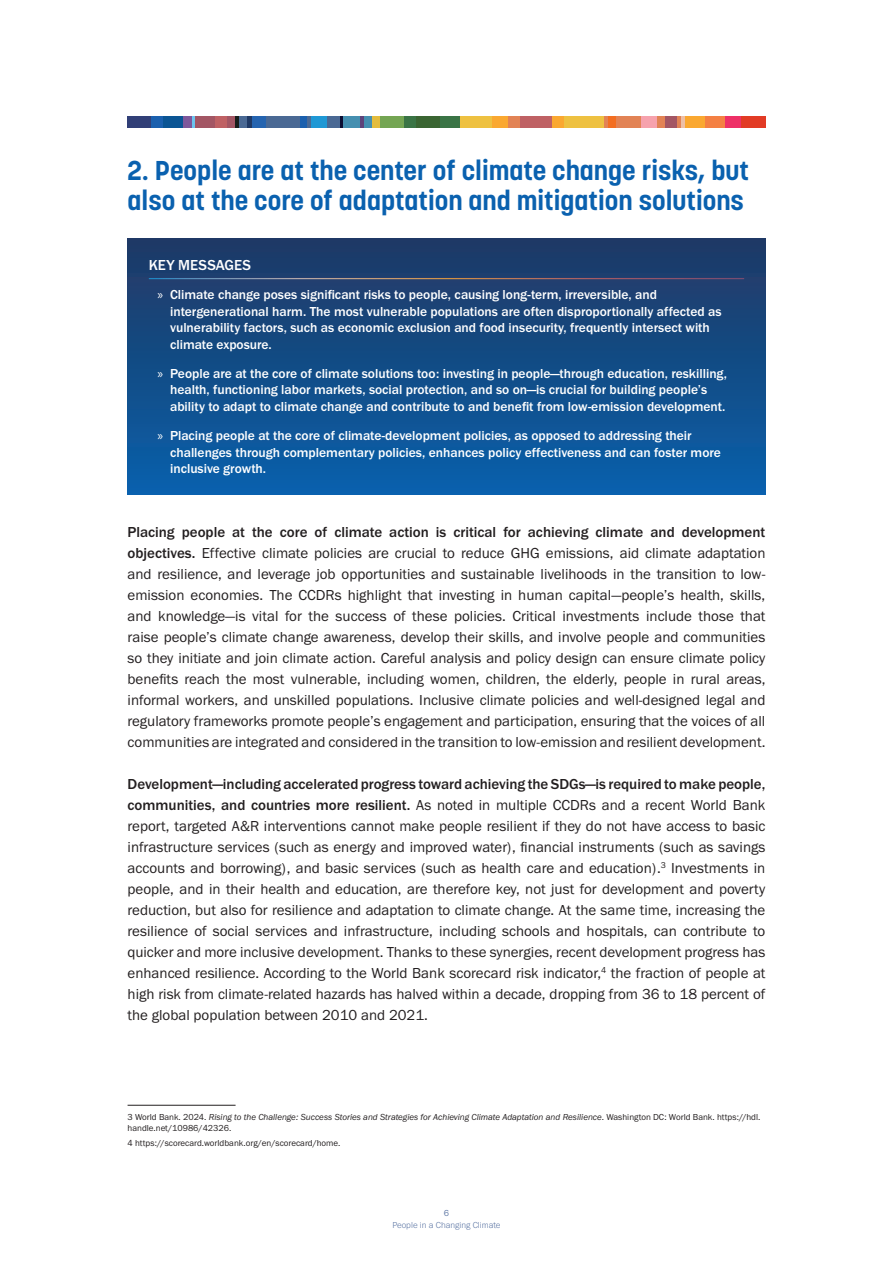
<style>
.page{position:relative;width:893px;height:1263px;background:#fff}
.page>*{position:absolute;margin:0;border:0;box-sizing:border-box;transform-origin:0 0}
.Header_1{font:700 27px/30px "Korolev";color:#0a61af}
.Main_Text{font:15px/21px "Franklin Gothic URW Boo";color:#231f20;text-align:justify}
.Box_Title_White{font:500 15px "Franklin Gothic URW";color:#fff}
.t1{font:500 13.5px/16.5px "Franklin Gothic URW";color:#fff}
.Footnote_Text{font:9px/10.8px "Franklin Gothic URW Boo Ita";color:#231f20}
.Footnote_Text-2{font:9px "Franklin Gothic URW Boo";color:#231f20}
.t2{font:300 9px "Franklin Gothic URW";color:#6079a6}
.t3{font:9px "Franklin Gothic URW Boo";color:#6079a6}
.s1{font-family:"Myriad Pro";font-weight:400}
.s2{font-family:"Franklin Gothic URW";font-weight:500}
.s3{font-family:"Franklin Gothic URW Boo"}
</style>
<div class="page">
<hr style="left:128px;top:1105px;width:108px;height:1px;background:#231f20">
<div style="left:128px;top:117px;width:24px;height:11px;background:#313f77"></div>
<div style="left:152px;top:117px;width:12px;height:11px;background:#1b60ae"></div>
<div style="left:164px;top:117px;width:20px;height:11px;background:#0b5594"></div>
<svg style="left:192px;top:117px;width:4px;height:11px"></svg>
<div style="left:184px;top:117px;width:8px;height:11px;background:#7e589b"></div>
<div style="left:196px;top:117px;width:20px;height:11px;background:#a35664"></div>
<div style="left:216px;top:117px;width:12px;height:11px;background:#bf6164"></div>
<div style="left:228px;top:117px;width:8px;height:11px;background:#a35664"></div>
<svg style="left:236px;top:117px;width:4px;height:11px"></svg>
<div style="left:240px;top:117px;width:8px;height:11px;background:#4a6994"></div>
<hr style="left:248px;top:117px;width:4px;height:11px;background:#1f3965">
<div style="left:252px;top:117px;width:24px;height:11px;background:#2564b0"></div>
<div style="left:266px;top:117px;width:36px;height:11px;background:#4a6994"></div>
<div style="left:300px;top:117px;width:8px;height:11px;background:#1b60ae"></div>
<svg style="left:308px;top:117px;width:4px;height:11px"></svg>
<div style="left:312px;top:117px;width:16px;height:11px;background:#1f98d5"></div>
<div style="left:328px;top:117px;width:12px;height:11px;background:#4a6994"></div>
<svg style="left:340px;top:117px;width:4px;height:11px"></svg>
<div style="left:344px;top:117px;width:12px;height:11px;background:#458fb0"></div>
<hr style="left:356px;top:117px;width:4px;height:11px;background:#458fb0">
<hr style="left:360px;top:117px;width:4px;height:11px;background:#5e437a">
<div style="left:364px;top:117px;width:8px;height:11px;background:#458fb0"></div>
<div style="left:372px;top:117px;width:8px;height:11px;background:#e3bc3d"></div>
<div style="left:380px;top:117px;width:24px;height:11px;background:#74a553"></div>
<div style="left:404px;top:117px;width:12px;height:11px;background:#3a7445"></div>
<div style="left:416px;top:117px;width:24px;height:11px;background:#3a6532"></div>
<div style="left:440px;top:117px;width:20px;height:11px;background:#3a7445"></div>
<div style="left:460px;top:117px;width:32px;height:11px;background:#eec141"></div>
<div style="left:492px;top:117px;width:16px;height:11px;background:#faa831"></div>
<div style="left:509px;top:117px;width:12px;height:11px;background:#e28355"></div>
<div style="left:521px;top:117px;width:32px;height:11px;background:#bf6164"></div>
<div style="left:553px;top:117px;width:12px;height:11px;background:#faa831"></div>
<div style="left:565px;top:117px;width:40px;height:11px;background:#eec141"></div>
<svg style="left:605px;top:117px;width:4px;height:11px"></svg>
<div style="left:609px;top:117px;width:8px;height:11px;background:#f36e21"></div>
<div style="left:617px;top:117px;width:24px;height:11px;background:#e28355"></div>
<div style="left:641px;top:117px;width:16px;height:11px;background:#f6a2ad"></div>
<div style="left:657px;top:117px;width:8px;height:11px;background:#e28355"></div>
<div style="left:665px;top:117px;width:12px;height:11px;background:#a35664"></div>
<hr style="left:677px;top:117px;width:4px;height:11px;background:#e28355">
<hr style="left:681px;top:117px;width:4px;height:11px;background:#edbfa6">
<div style="left:685px;top:117px;width:20px;height:11px;background:#faa831"></div>
<div style="left:705px;top:117px;width:20px;height:11px;background:#f48043"></div>
<div style="left:725px;top:117px;width:16px;height:11px;background:#ee3067"></div>
<div style="left:741px;top:117px;width:24px;height:11px;background:#e23b25"></div>
<div style="left:128px;top:239px;width:637px;height:256px;background:linear-gradient(to bottom,#203863,#0860ab)"></div>
<hr style="left:149px;top:278px;width:595px;height:1px;background:#fff">
<p class="Header_1" style="left:128px;top:155px;width:623px">2. People are at the center of climate change risks, but also at the core of adaptation and mitigation solutions</p>
<p class="Box_Title_White" style="left:149px;top:255px;width:104px">KEY MESSAGES</p>
<p class="t1" style="left:170px;top:286px;width:553px;text-indent:-13px"><span class="s1">»</span> Climate change poses significant risks to people, causing long-term, irreversible, and intergenerational harm. The most vulnerable populations are often disproportionally affected as vulnerability factors, such as economic exclusion and food insecurity, frequently intersect with climate exposure.</p>
<p class="t1" style="left:170px;top:365px;width:558px;text-indent:-13px"><span class="s1">»</span> People are at the core of climate solutions too: investing in people—through education, reskilling, health, functioning labor markets, social protection, and so on—is crucial for building people’s ability to adapt to climate change and contribute to and benefit from low-emission development.</p>
<p class="t1" style="left:170px;top:427px;width:552px;text-indent:-13px"><span class="s1">»</span> Placing people at the core of climate-development policies, as opposed to addressing their challenges through complementary policies, enhances policy effectiveness and can foster more inclusive growth.</p>
<p class="Main_Text" style="left:128px;top:521px;width:639px"><span class="s2">Placing people at the core of climate action is critical for achieving climate and development objectives.</span> Effective climate policies are crucial to reduce GHG emissions, aid climate adaptation and resilience, and leverage job opportunities and sustainable livelihoods in the transition to low&shy;emission economies. The CCDRs highlight that investing in human capital―people’s health, skills, and knowledge―is vital for the success of these policies. Critical investments include those that raise people’s climate change awareness, develop their skills, and involve people and communities so they initiate and join climate action. Careful analysis and policy design can ensure climate policy benefits reach the most vulnerable, including women, children, the elderly, people in rural areas, informal workers, and unskilled populations. Inclusive climate policies and well-designed legal and regulatory frameworks promote people’s engagement and participation, ensuring that the voices of all communities are integrated and considered in the transition to low-emission and resilient development.</p>
<p class="Main_Text" style="left:128px;top:773px;width:639px"><span class="s2">Development—including accelerated progress toward achieving the SDGs—is required to make people, communities, and countries more resilient.</span> As noted in multiple CCDRs and a recent World Bank report, targeted A&amp;R interventions cannot make people resilient if they do not have access to basic infrastructure services (such as energy and improved water), financial instruments (such as savings accounts and borrowing), and basic services (such as health care and education).<sup>3</sup> Investments in people, and in their health and education, are therefore key, not just for development and poverty reduction, but also for resilience and adaptation to climate change. At the same time, increasing the resilience of social services and infrastructure, including schools and hospitals, can contribute to quicker and more inclusive development. Thanks to these synergies, recent development progress has enhanced resilience. According to the World Bank scorecard risk indicator,<sup>4</sup> the fraction of people at high risk from climate-related hazards has halved within a decade, dropping from 36 to 18 percent of the global population between 2010 and 2021.</p>
<p class="Footnote_Text" style="left:128px;top:1112px;width:634px"><span class="s3">3 World Bank. 2024.</span> Rising to the Challenge: Success Stories and Strategies for Achieving Climate Adaptation and Resilience<span class="s3">. Washington DC: World Bank. https://hdl. handle.net/10986/42326.</span></p>
<p class="Footnote_Text-2" style="left:128px;top:1137px;width:214px">4 https://scorecard.worldbank.org/en/scorecard/home.</p>
<p class="t3" style="left:444px;top:1207px;width:7px">6</p>
<p class="t2" style="left:392px;top:1219px;width:110px">People in a Changing Climate</p>
</div>
